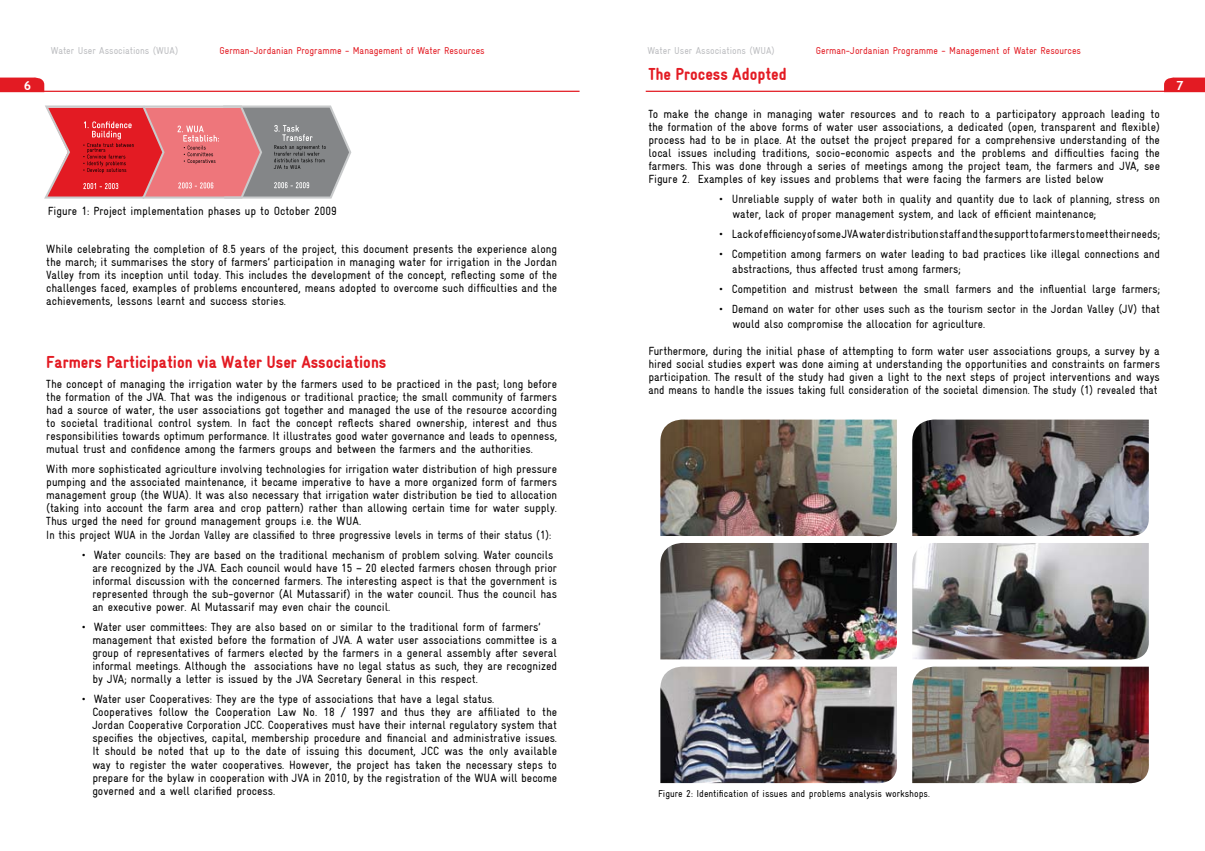
<style>
.page{position:relative;width:1205px;height:851px;background:#fff}
.page>*{position:absolute;margin:0;border:0;box-sizing:border-box;transform-origin:0 0}
.t1{font:900 17.5px "Gravur Condensed";color:#e31b23}
.t2{font:700 12.5px "Trebuchet MS";color:#fff}
.t3{font:condensed 11.88px/13.1px "Gravur";color:#000}
.t4{font:condensed 10px "Gravur";color:#e31b23}
.t5{font:condensed 10px "Gravur";color:#000}
.t6{font:condensed 10px "Gravur";color:#bcbdc0}
</style>
<div class="page">
<svg style="left:0;top:77px;width:44px;height:15px"></svg>
<hr style="left:43px;top:91px;width:536px;height:1px;background:#e31b23">
<hr style="left:646px;top:91px;width:536px;height:1px;background:#e31b23">
<svg style="left:1164px;top:77px;width:41px;height:15px"></svg>
<img style="left:660px;top:419px;width:237px;height:117px">
<img style="left:660px;top:543px;width:237px;height:116px">
<img style="left:660px;top:666px;width:237px;height:117px">
<img style="left:912px;top:419px;width:237px;height:117px">
<img style="left:912px;top:543px;width:237px;height:116px">
<img style="left:912px;top:666px;width:237px;height:117px">
<svg style="left:44px;top:105px;width:307px;height:93px;background:#ca7276"></svg>
<p class="t6" style="left:51px;top:45px;width:129px">Water User Associations (WUA)</p>
<p class="t4" style="left:219px;top:45px;width:267px">German-Jordanian Programme - Management of Water Resources</p>
<p class="t6" style="left:647px;top:45px;width:129px">Water User Associations (WUA)</p>
<p class="t4" style="left:816px;top:45px;width:267px">German-Jordanian Programme - Management of Water Resources</p>
<h1 class="t1" style="left:648px;top:64px;width:140px">The Process Adopted</h1>
<p class="t2" style="left:24px;top:77px;width:9px">6</p>
<p class="t2" style="left:1176px;top:78px;width:9px">7</p>
<p class="t3" style="left:48px;top:204px;width:290px">Figure 1: Project implementation phases up to October 2009</p>
<p class="t3" style="left:46px;top:242px;width:512px;text-align:justify">While celebrating the completion of 8.5 years of the project, this document presents the experience along the march; it summarises the story of farmers’ participation in managing water for irrigation in the Jordan Valley from its inception until today. This includes the development of the concept, reflecting some of the challenges faced, examples of problems encountered, means adopted to overcome such difficulties and the achievements, lessons learnt and success stories.</p>
<h1 class="t1" style="left:46px;top:352px;width:342px">Farmers Participation via Water User Associations</h1>
<p class="t3" style="left:46px;top:377px;width:512px;text-align:justify">The concept of managing the irrigation water by the farmers used to be practiced in the past; long before the formation of the JVA. That was the indigenous or traditional practice; the small community of farmers had a source of water, the user associations got together and managed the use of the resource according to societal traditional control system. In fact the concept reflects shared ownership, interest and thus responsibilities towards optimum performance. It illustrates good water governance and leads to openness, mutual trust and confidence among the farmers groups and between the farmers and the authorities.</p>
<p class="t3" style="left:46px;top:462px;width:512px">With more sophisticated agriculture involving technologies for irrigation water distribution of high pressure pumping and the associated maintenance, it became imperative to have a more organized form of farmers management group (the WUA). It was also necessary that irrigation water distribution be tied to allocation (taking into account the farm area and crop pattern) rather than allowing certain time for water supply.<br>Thus urged the need for ground management groups i.e. the WUA.<br>In this project WUA in the Jordan Valley are classified to three progressive levels in terms of their status (1):</p>
<p class="t3" style="left:92px;top:547px;width:466px;text-indent:-11px">• Water councils: They are based on the traditional mechanism of problem solving. Water councils are recognized by the JVA. Each council would have 15 – 20 elected farmers chosen through prior informal discussion with the concerned farmers. The interesting aspect is that the government is represented through the sub-governor (Al Mutassarif) in the water council. Thus the council has an executive power. Al Mutassarif may even chair the council.</p>
<p class="t3" style="left:92px;top:620px;width:466px;text-indent:-11px">• Water user committees: They are also based on or similar to the traditional form of farmers’ management that existed before the formation of JVA. A water user associations committee is a group of representatives of farmers elected by the farmers in a general assembly after several informal meetings. Although the associations have no legal status as such, they are recognized by JVA; normally a letter is issued by the JVA Secretary General in this respect.</p>
<p class="t3" style="left:92px;top:692px;width:466px;text-indent:-11px">• Water user Cooperatives: They are the type of associations that have a legal status.<br>Cooperatives follow the Cooperation Law No. 18 / 1997 and thus they are affiliated to the Jordan Cooperative Corporation JCC. Cooperatives must have their internal regulatory system that specifies the objectives, capital, membership procedure and financial and administrative issues.<br>It should be noted that up to the date of issuing this document, JCC was the only available way to register the water cooperatives. However, the project has taken the necessary steps to prepare for the bylaw in cooperation with JVA in 2010, by the registration of the WUA will become governed and a well clarified process.</p>
<p class="t3" style="left:648px;top:107px;width:513px;text-align:justify">To make the change in managing water resources and to reach to a participatory approach leading to the formation of the above forms of water user associations, a dedicated (open, transparent and flexible) process had to be in place. At the outset the project prepared for a comprehensive understanding of the local issues including traditions, socio-economic aspects and the problems and difficulties facing the farmers. This was done through a series of meetings among the project team, the farmers and JVA, see Figure 2. Examples of key issues and problems that were facing the farmers are listed below</p>
<p class="t3" style="left:732px;top:192px;width:429px;line-height:15px;text-indent:-13px">• Unreliable supply of water both in quality and quantity due to lack of planning, stress on water, lack of proper management system, and lack of efficient maintenance;</p>
<p class="t3" style="left:719px;top:227px;width:442px">• Lack of efficiency of some JVA water distribution staff and the support to farmers to meet their needs;</p>
<p class="t3" style="left:732px;top:247px;width:429px;line-height:15px;text-indent:-13px">• Competition among farmers on water leading to bad practices like illegal connections and abstractions, thus affected trust among farmers;</p>
<p class="t3" style="left:719px;top:282px;width:442px">• Competition and mistrust between the small farmers and the influential large farmers;</p>
<p class="t3" style="left:732px;top:302px;width:429px;line-height:15px;text-indent:-13px">• Demand on water for other uses such as the tourism sector in the Jordan Valley (JV) that would also compromise the allocation for agriculture.</p>
<p class="t3" style="left:648px;top:344px;width:513px;text-align:justify">Furthermore, during the initial phase of attempting to form water user associations groups, a survey by a hired social studies expert was done aiming at understanding the opportunities and constraints on farmers participation. The result of the study had given a light to the next steps of project interventions and ways and means to handle the issues taking full consideration of the societal dimension. The study (1) revealed that</p>
<p class="t5" style="left:658px;top:788px;width:273px">Figure 2: Identification of issues and problems analysis workshops.</p>
</div>
